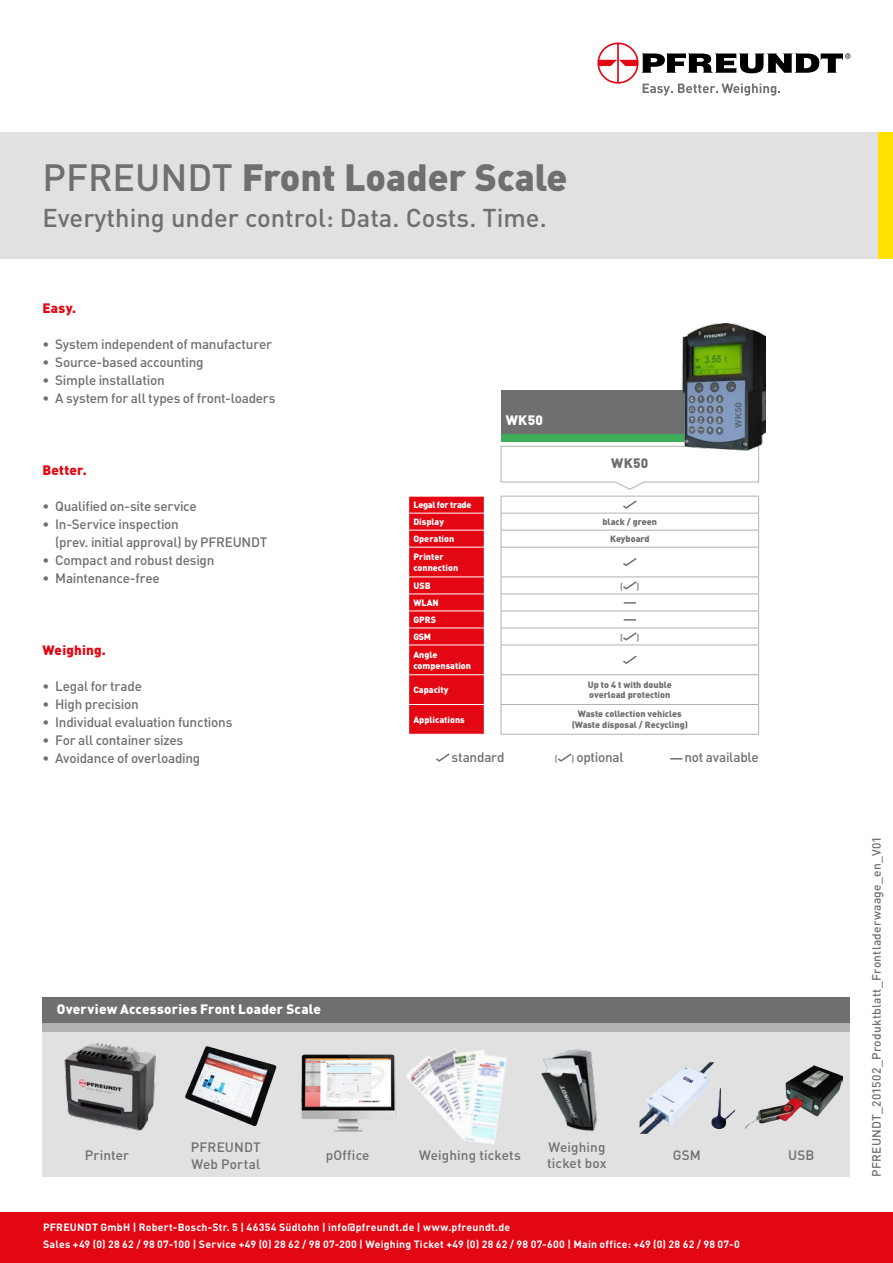
<style>
.page{position:relative;width:893px;height:1263px;background:#fff}
.page>*{position:absolute;margin:0;border:0;box-sizing:border-box;transform-origin:0 0}
.t1{font:900 37.5px "DIN Pro";color:#706f6f}
.t2{font:500 25.5px "DIN Pro";color:#706f6f}
.t3{font:500 13.5px/18px "DIN Pro";letter-spacing:-.02em;color:#706f6f}
.t4{font:500 13.5px/16.5px "DIN Pro";letter-spacing:.01em;color:#706f6f}
.t5{font:900 13.5px "DIN Pro";letter-spacing:.015em;color:#fff}
.t6{font:900 13.5px "DIN Pro";letter-spacing:.015em;color:#e30613}
.t7{font:500 13.5px "DIN Pro";letter-spacing:.02em;color:#706f6f}
.t8{font:900 13.5px "DIN Pro";color:#706f6f}
.t9{font:500 12px "DIN Pro";letter-spacing:.02em;color:#706f6f}
.t10{font:700 10.5px/16.5px "DIN Pro";letter-spacing:.025em;color:#fff}
.t11{font:900 9px/10.8px "DIN Pro";color:#706f6f;text-align:center}
.t12{font:900 9px/17px "DIN Pro";color:#fff}
.t13{font:500 9px "DIN Pro";color:#706f6f}
.s1{font-weight:500}
.s2{font-size:9px}
</style>
<div class="page">
<div style="left:43px;top:1025px;width:807px;height:152px;background:#e1e1e1"></div>
<div style="left:43px;top:997px;width:807px;height:26px;background:#706f6f"></div>
<div style="left:43px;top:1023px;width:807px;height:9px;background:#b3b2b2"></div>
<img style="left:65px;top:1043px;width:90px;height:88px">
<img style="left:185px;top:1046px;width:92px;height:81px">
<img style="left:301px;top:1054px;width:95px;height:78px">
<img style="left:745px;top:1066px;width:98px;height:62px">
<img style="left:547px;top:1049px;width:51px;height:83px">
<img style="left:406px;top:1049px;width:141px;height:95px">
<img style="left:640px;top:1062px;width:95px;height:72px">
<svg style="left:501px;top:446px;width:258px;height:44px"></svg>
<div style="left:501px;top:433px;width:258px;height:9px;background:#3ead5a"></div>
<div style="left:501px;top:390px;width:258px;height:43px;background:#706f6f"></div>
<img style="left:676px;top:324px;width:90px;height:139px">
<hr style="left:501px;top:496px;width:258px;height:1px;background:#b3b2b2">
<hr style="left:501px;top:513px;width:258px;height:1px;background:#b3b2b2">
<hr style="left:501px;top:530px;width:258px;height:1px;background:#b3b2b2">
<svg style="left:501px;top:496px;width:1px;height:51px"></svg>
<svg style="left:758px;top:496px;width:1px;height:51px"></svg>
<hr style="left:501px;top:547px;width:258px;height:1px;background:#b3b2b2">
<hr style="left:501px;top:547px;width:1px;height:30px;background:#b3b2b2">
<hr style="left:758px;top:547px;width:1px;height:30px;background:#b3b2b2">
<hr style="left:501px;top:577px;width:258px;height:1px;background:#b3b2b2">
<hr style="left:501px;top:594px;width:258px;height:1px;background:#b3b2b2">
<hr style="left:501px;top:611px;width:258px;height:1px;background:#b3b2b2">
<hr style="left:501px;top:628px;width:258px;height:1px;background:#b3b2b2">
<hr style="left:501px;top:645px;width:258px;height:1px;background:#b3b2b2">
<hr style="left:501px;top:674px;width:258px;height:1px;background:#b3b2b2">
<hr style="left:501px;top:704px;width:258px;height:1px;background:#b3b2b2">
<svg style="left:501px;top:577px;width:1px;height:157px"></svg>
<svg style="left:758px;top:577px;width:1px;height:157px"></svg>
<hr style="left:501px;top:734px;width:258px;height:1px;background:#b3b2b2">
<svg style="left:623px;top:500px;width:14px;height:9px"></svg>
<svg style="left:623px;top:558px;width:14px;height:9px"></svg>
<svg style="left:623px;top:581px;width:14px;height:9px"></svg>
<svg style="left:624px;top:602px;width:12px;height:2px"></svg>
<svg style="left:624px;top:619px;width:12px;height:2px"></svg>
<svg style="left:623px;top:632px;width:14px;height:9px"></svg>
<svg style="left:623px;top:655px;width:14px;height:9px"></svg>
<div style="left:409px;top:497px;width:75px;height:237px;background:#e30613"></div>
<hr style="left:409px;top:577px;width:75px;height:1px;background:#fff">
<hr style="left:409px;top:594px;width:75px;height:1px;background:#fff">
<hr style="left:409px;top:611px;width:75px;height:1px;background:#fff">
<hr style="left:409px;top:628px;width:75px;height:1px;background:#fff">
<hr style="left:409px;top:645px;width:75px;height:1px;background:#fff">
<hr style="left:409px;top:674px;width:75px;height:1px;background:#fff">
<hr style="left:409px;top:704px;width:75px;height:1px;background:#fff">
<hr style="left:409px;top:513px;width:75px;height:1px;background:#fff">
<hr style="left:409px;top:530px;width:75px;height:1px;background:#fff">
<hr style="left:409px;top:547px;width:75px;height:1px;background:#fff">
<svg style="left:670px;top:758px;width:12px;height:1px"></svg>
<svg style="left:436px;top:753px;width:14px;height:9px"></svg>
<svg style="left:558px;top:753px;width:14px;height:9px"></svg>
<div style="left:0;top:1213px;width:893px;height:50px;background:#e30613"></div>
<div style="left:0;top:133px;width:893px;height:126px;background:#e1e1e1"></div>
<svg style="left:597px;top:43px;width:253px;height:53px"></svg>
<div style="left:879px;top:133px;width:14px;height:126px;background:#ffe000"></div>
<h1 class="t1" style="left:43px;top:152px;width:527px"><span class="s1">PFREUNDT</span> Front Loader Scale</h1>
<h2 class="t2" style="left:43px;top:200px;width:506px">Everything under control: Data. Costs. Time.</h2>
<p class="t6" style="left:43px;top:298px;width:35px">Easy.</p>
<p class="t3" style="left:43px;top:334px;width:231px">• System independent of manufacturer</p>
<p class="t3" style="left:43px;top:352px;width:163px">• Source-based accounting</p>
<p class="t3" style="left:43px;top:370px;width:124px">• Simple installation</p>
<p class="t3" style="left:43px;top:388px;width:235px">• A system for all types of front-loaders</p>
<p class="t6" style="left:43px;top:460px;width:46px">Better.</p>
<p class="t3" style="left:43px;top:496px;width:156px">• Qualified on-site service</p>
<p class="t3" style="left:55px;top:514px;width:214px;text-indent:-13px">• In-Service inspection<br>(prev. initial approval) by PFREUNDT</p>
<p class="t3" style="left:43px;top:550px;width:173px">• Compact and robust design</p>
<p class="t3" style="left:43px;top:568px;width:119px">• Maintenance-free</p>
<p class="t6" style="left:43px;top:640px;width:65px">Weighing.</p>
<p class="t3" style="left:43px;top:676px;width:101px">• Legal for trade</p>
<p class="t3" style="left:43px;top:694px;width:98px">• High precision</p>
<p class="t3" style="left:43px;top:712px;width:191px">• Individual evaluation functions</p>
<p class="t3" style="left:43px;top:730px;width:142px">• For all container sizes</p>
<p class="t3" style="left:43px;top:748px;width:159px">• Avoidance of overloading</p>
<p class="t5" style="left:506px;top:411px;width:39px">WK50</p>
<p class="t8" style="left:611px;top:454px;width:39px">WK50</p>
<p class="t12" style="left:413px;top:496px;width:60px">Legal for trade<br>Display<br>Operation</p>
<p class="t12" style="left:413px;top:551px;width:46px;line-height:10.8px">Printer connection</p>
<p class="t12" style="left:413px;top:577px;width:27px">USB<br>WLAN<br>GPRS<br>GSM</p>
<p class="t12" style="left:413px;top:649px;width:59px;line-height:10.8px">Angle compensation</p>
<p class="t12" style="left:413px;top:681px;width:37px">Capacity</p>
<p class="t12" style="left:413px;top:711px;width:53px">Applications</p>
<p class="t3" style="left:452px;top:747px;width:54px">standard</p>
<p class="t13" style="left:555px;top:752px;width:4px">(</p>
<p class="t3" style="left:571px;top:747px;width:54px"><span class="s2">)</span> optional</p>
<p class="t3" style="left:684px;top:747px;width:76px">not available</p>
<p class="t11" style="left:602px;top:513px;width:56px;line-height:17px">black / green<br>Keyboard</p>
<p class="t13" style="left:620px;top:580px;width:4px">(</p>
<p class="t13" style="left:637px;top:580px;width:4px">)</p>
<p class="t13" style="left:620px;top:631px;width:4px">(</p>
<p class="t13" style="left:637px;top:631px;width:4px">)</p>
<p class="t11" style="left:588px;top:679px;width:85px;text-align:left">Up to 4 t with double overload protection</p>
<p class="t11" style="left:572px;top:708px;width:118px">Waste collection vehicles (Waste disposal / Recycling)</p>
<p class="t5" style="left:57px;top:999px;width:266px">Overview Accessories Front Loader Scale</p>
<p class="t4" style="left:547px;top:1138px;width:61px">Weighing ticket box</p>
<p class="t4" style="left:191px;top:1138px;width:71px">PFREUNDT<br>Web Portal</p>
<p class="t3" style="left:673px;top:1146px;width:30px">GSM</p>
<p class="t4" style="left:85px;top:1146px;width:46px">Printer</p>
<p class="t7" style="left:326px;top:1146px;width:45px">pOffice</p>
<p class="t3" style="left:788px;top:1146px;width:28px">USB</p>
<p class="t4" style="left:419px;top:1146px;width:103px">Weighing tickets</p>
<p class="t10" style="left:43px;top:1219px;width:698px">PFREUNDT GmbH | Robert-Bosch-Str. 5 | 46354 Südlohn | info@pfreundt.de | www.pfreundt.de<br>Sales +49 (0) 28 62 / 98 07-100 | Service +49 (0) 28 62 / 98 07-200 | Weighing Ticket +49 (0) 28 62 / 98 07-600 | Main office: +49 (0) 28 62 / 98 07-0</p>
<p class="t9" style="left:868px;top:1177px;width:342px;rotate:-90deg">PFREUNDT_201502_Produktblatt_Frontladerwaage_en_V01</p>
</div>
